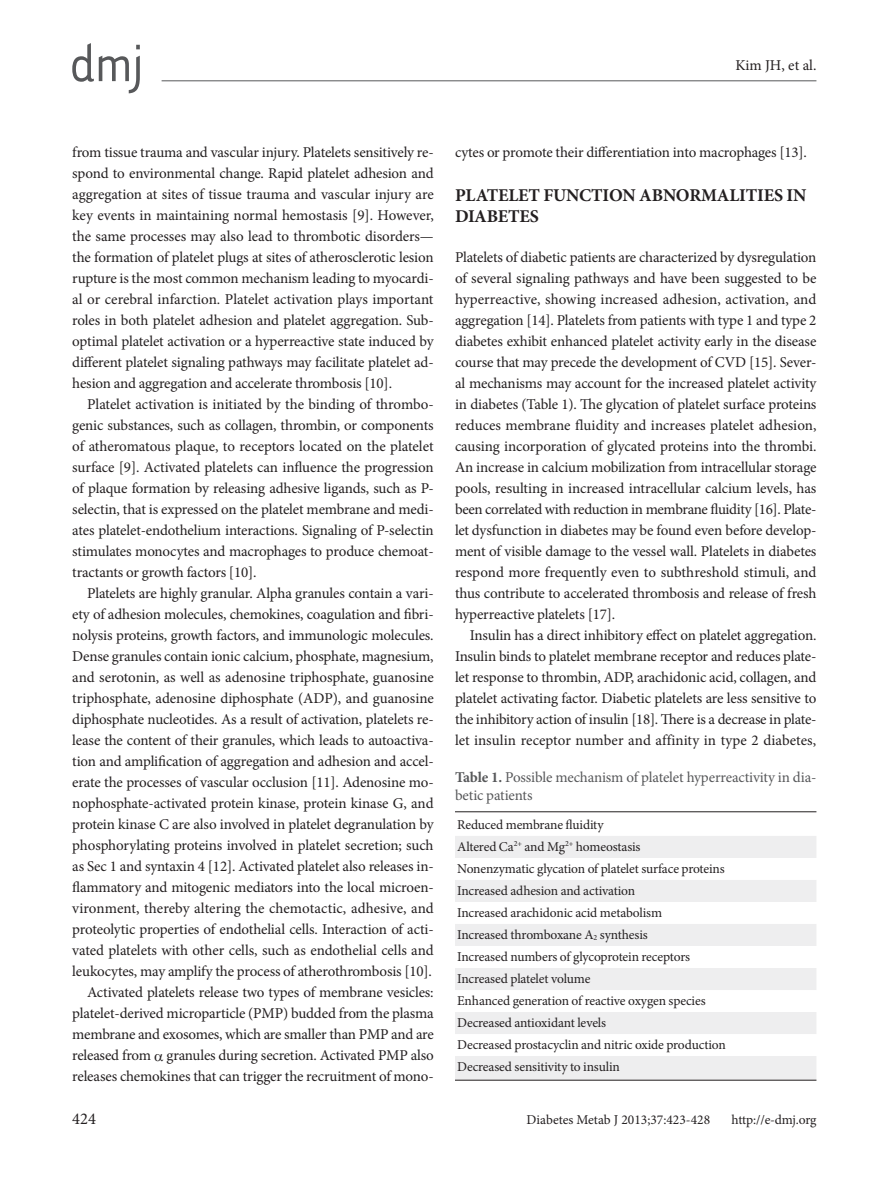
<style>
.page{position:relative;width:893px;height:1191px;background:#fff}
.page>*{position:absolute;margin:0;border:0;box-sizing:border-box;transform-origin:0 0}
.소제목1{font:700 18px/21px "Minion Pro";letter-spacing:-.01em;color:#231f20}
.t1{font:16.5px "Minion Pro";color:#231f20}
.본문{font:15px/21px "Minion Pro";letter-spacing:-.01em;color:#231f20;text-align:justify}
.캡션{font:15px/18px "Minion Pro";letter-spacing:-.01em;color:#57585a}
.표본문{font:13.5px "Minion Pro";letter-spacing:-.01em;color:#231f20}
.s1{font-weight:700}
.s2{font-size:7.8px}
</style>
<div class="page">
<hr style="left:162px;top:80px;width:654px;height:1px;background:#57585a">
<svg style="left:72px;top:43px;width:68px;height:50px"></svg>
<svg style="left:455px;top:836px;width:361px;height:243px;fill:#eeeeef"></svg>
<hr style="left:455px;top:1079px;width:361px;height:1px;background:#231f20">
<hr style="left:455px;top:811px;width:361px;height:1px;background:#231f20">
<p class="본문" style="left:735px;top:55px;width:83px">Kim JH, et al.</p>
<p class="본문" style="left:72px;top:142px;width:363px">from tissue trauma and vascular injury. Platelets sensitively re&shy;spond to environmental change. Rapid platelet adhesion and aggregation at sites of tissue trauma and vascular injury are key events in maintaining normal hemostasis [9]. However, the same processes may also lead to thrombotic disorders— the formation of platelet plugs at sites of atherosclerotic lesion rupture is the most common mechanism leading to myocardi&shy;al or cerebral infarction. Platelet activation plays important roles in both platelet adhesion and platelet aggregation. Sub&shy;optimal platelet activation or a hyperreactive state induced by different platelet signaling pathways may facilitate platelet ad&shy;hesion and aggregation and accelerate thrombosis [10].</p>
<p class="본문" style="left:72px;top:394px;width:363px;text-indent:15px">Platelet activation is initiated by the binding of thrombo&shy;genic substances, such as collagen, thrombin, or components of atheromatous plaque, to receptors located on the platelet surface [9]. Activated platelets can influence the progression of plaque formation by releasing adhesive ligands, such as P&shy;selectin, that is expressed on the platelet membrane and medi&shy;ates platelet-endothelium interactions. Signaling of P-selectin stimulates monocytes and macrophages to produce chemoat&shy;tractants or growth factors [10].</p>
<p class="본문" style="left:72px;top:583px;width:363px;text-indent:15px">Platelets are highly granular. Alpha granules contain a vari&shy;ety of adhesion molecules, chemokines, coagulation and fibri&shy;nolysis proteins, growth factors, and immunologic molecules.<br>Dense granules contain ionic calcium, phosphate, magnesium, and serotonin, as well as adenosine triphosphate, guanosine triphosphate, adenosine diphosphate (ADP), and guanosine diphosphate nucleotides. As a result of activation, platelets re&shy;lease the content of their granules, which leads to autoactiva&shy;tion and amplification of aggregation and adhesion and accel&shy;erate the processes of vascular occlusion [11]. Adenosine mo&shy;nophosphate-activated protein kinase, protein kinase G, and protein kinase C are also involved in platelet degranulation by phosphorylating proteins involved in platelet secretion; such as Sec 1 and syntaxin 4 [12]. Activated platelet also releases in&shy;flammatory and mitogenic mediators into the local microen&shy;vironment, thereby altering the chemotactic, adhesive, and proteolytic properties of endothelial cells. Interaction of acti&shy;vated platelets with other cells, such as endothelial cells and leukocytes, may amplify the process of atherothrombosis [10].</p>
<p class="본문" style="left:72px;top:982px;width:363px;text-indent:15px">Activated platelets release two types of membrane vesicles: platelet-derived microparticle (PMP) budded from the plasma membrane and exosomes, which are smaller than PMP and are released from granules during secretion. Activated PMP also releases chemokines that can trigger the recruitment of mono-</p>
<p class="t1" style="left:72px;top:1107px;width:25px">424</p>
<p class="본문" style="left:455px;top:142px;width:354px">cytes or promote their differentiation into macrophages [13].</p>
<p class="소제목1" style="left:455px;top:185px;width:353px">PLATELET FUNCTION ABNORMALITIES IN<br>DIABETES</p>
<p class="본문" style="left:455px;top:247px;width:363px">Platelets of diabetic patients are characterized by dysregulation of several signaling pathways and have been suggested to be hyperreactive, showing increased adhesion, activation, and aggregation [14]. Platelets from patients with type 1 and type 2 diabetes exhibit enhanced platelet activity early in the disease course that may precede the development of CVD [15]. Sever&shy;al mechanisms may account for the increased platelet activity in diabetes (Table 1). The glycation of platelet surface proteins reduces membrane fluidity and increases platelet adhesion, causing incorporation of glycated proteins into the thrombi.<br>An increase in calcium mobilization from intracellular storage pools, resulting in increased intracellular calcium levels, has been correlated with reduction in membrane fluidity [16]. Plate&shy;let dysfunction in diabetes may be found even before develop&shy;ment of visible damage to the vessel wall. Platelets in diabetes respond more frequently even to subthreshold stimuli, and thus contribute to accelerated thrombosis and release of fresh hyperreactive platelets [17].</p>
<p class="본문" style="left:455px;top:625px;width:363px;text-indent:15px">Insulin has a direct inhibitory effect on platelet aggregation.<br>Insulin binds to platelet membrane receptor and reduces plate&shy;let response to thrombin, ADP, arachidonic acid, collagen, and platelet activating factor. Diabetic platelets are less sensitive to the inhibitory action of insulin [18]. There is a decrease in plate&shy;let insulin receptor number and affinity in type 2 diabetes,</p>
<p class="캡션" style="left:455px;top:768px;width:363px"><span class="s1">Table 1.</span> Possible mechanism of platelet hyperreactivity in dia&shy;betic patients</p>
<p class="표본문" style="left:457px;top:816px;width:148px">Reduced membrane fluidity</p>
<p class="표본문" style="left:457px;top:838px;width:185px">Altered Ca<sup>2+</sup> and Mg<sup>2+</sup> homeostasis</p>
<p class="표본문" style="left:457px;top:860px;width:269px">Nonenzymatic glycation of platelet surface proteins</p>
<p class="표본문" style="left:457px;top:882px;width:180px">Increased adhesion and activation</p>
<p class="표본문" style="left:457px;top:904px;width:207px">Increased arachidonic acid metabolism</p>
<p class="표본문" style="left:457px;top:926px;width:192px">Increased thromboxane A<span class="s2">2</span> synthesis</p>
<p class="표본문" style="left:457px;top:948px;width:235px">Increased numbers of glycoprotein receptors</p>
<p class="표본문" style="left:457px;top:970px;width:135px">Increased platelet volume</p>
<p class="표본문" style="left:457px;top:992px;width:250px">Enhanced generation of reactive oxygen species</p>
<p class="표본문" style="left:457px;top:1014px;width:150px">Decreased antioxidant levels</p>
<p class="표본문" style="left:457px;top:1036px;width:270px">Decreased prostacyclin and nitric oxide production</p>
<p class="표본문" style="left:457px;top:1058px;width:164px">Decreased sensitivity to insulin</p>
<p class="표본문" style="left:527px;top:1110px;width:185px">Diabetes Metab J 2013;37:423-428</p>
<p class="표본문" style="left:732px;top:1110px;width:86px">http://e-dmj.org</p>
</div>
